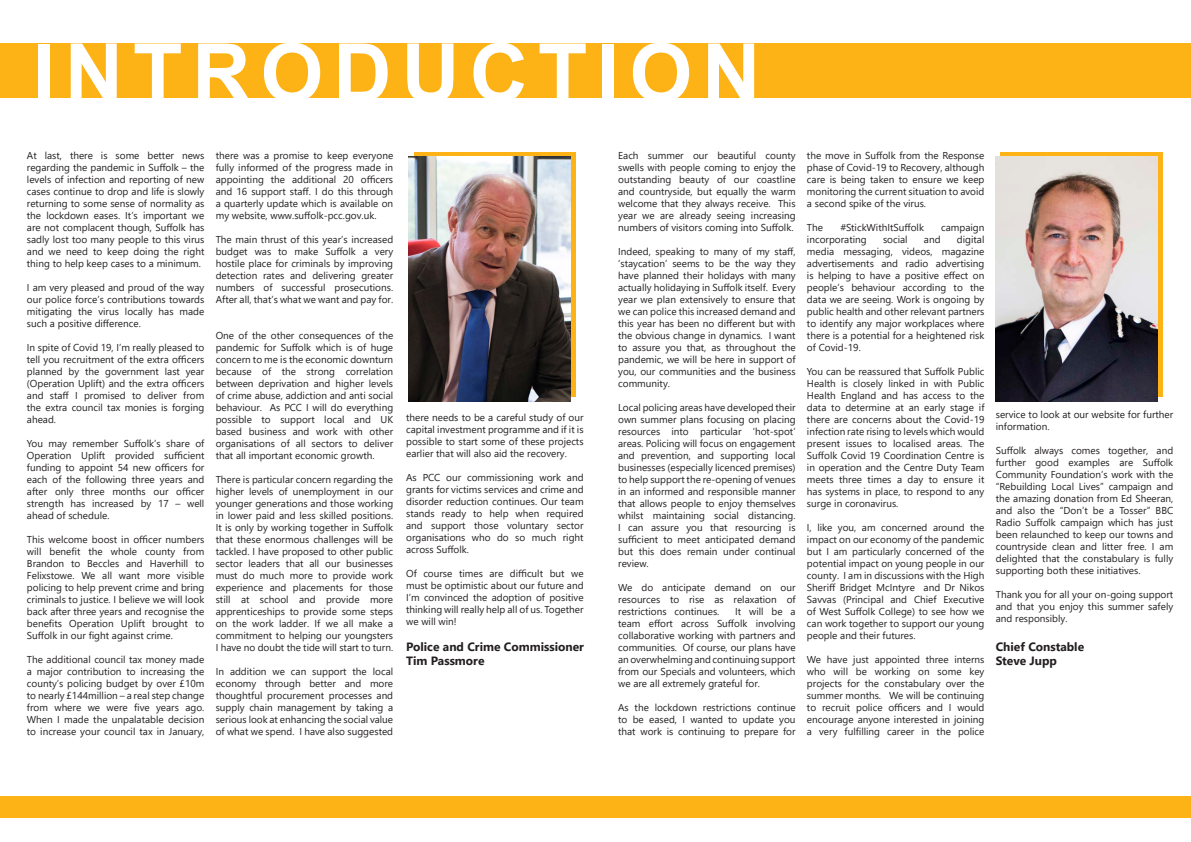
<style>
.page{position:relative;width:1191px;height:842px;background:#fff}
.page>*{position:absolute;margin:0;border:0;box-sizing:border-box;transform-origin:0 0}
.t1{font:700 81px "Arial";letter-spacing:.12em;color:#fff}
.t2{font:700 12px "Segoe UI";color:#231f20}
.t3{font:10px/12px "Segoe UI";color:#231f20;text-align:justify}
</style>
<div class="page">
<div style="left:0;top:43px;width:1191px;height:55px;background:#fdb316"></div>
<svg style="left:1000px;top:152px;width:162px;height:244px;background:#f1b537"></svg>
<img style="left:995px;top:157px;width:162px;height:244px">
<div style="left:0;top:796px;width:1191px;height:21px;background:#fdb316"></div>
<div style="left:414px;top:152px;width:161px;height:244px;background:#fdb316"></div>
<img style="left:409px;top:157px;width:162px;height:244px">
<p class="t1" style="left:32px;top:16px;width:729px">INTRODUCTION</p>
<p class="t3" style="left:27px;top:148px;width:179px">At last, there is some better news regarding the pandemic in Suffolk – the levels of infection and reporting of new cases continue to drop and life is slowly returning to some sense of normality as the lockdown eases. It’s important we are not complacent though, Suffolk has sadly lost too many people to this virus and we need to keep doing the right thing to help keep cases to a minimum.</p>
<p class="t3" style="left:27px;top:280px;width:179px">I am very pleased and proud of the way our police force’s contributions towards mitigating the virus locally has made such a positive difference.</p>
<p class="t3" style="left:27px;top:340px;width:179px">In spite of Covid 19, I’m really pleased to tell you recruitment of the extra officers planned by the government last year (Operation Uplift) and the extra officers and staff I promised to deliver from the extra council tax monies is forging ahead.</p>
<p class="t3" style="left:27px;top:436px;width:179px">You may remember Suffolk’s share of Operation Uplift provided sufficient funding to appoint 54 new officers for each of the following three years and after only three months our officer strength has increased by 17 – well ahead of schedule.</p>
<p class="t3" style="left:27px;top:532px;width:179px">This welcome boost in officer numbers will benefit the whole county from Brandon to Beccles and Haverhill to Felixstowe. We all want more visible policing to help prevent crime and bring criminals to justice. I believe we will look back after three years and recognise the benefits Operation Uplift brought to Suffolk in our fight against crime.</p>
<p class="t3" style="left:27px;top:652px;width:179px">The additional council tax money made a major contribution to increasing the county’s policing budget by over £10m to nearly £144million – a real step change from where we were five years ago.<br>When I made the unpalatable decision to increase your council tax in January,</p>
<p class="t3" style="left:216px;top:148px;width:179px">there was a promise to keep everyone fully informed of the progress made in appointing the additional 20 officers and 16 support staff. I do this through a quarterly update which is available on my website, www.suffolk-pcc.gov.uk.</p>
<p class="t3" style="left:216px;top:232px;width:179px">The main thrust of this year’s increased budget was to make Suffolk a very hostile place for criminals by improving detection rates and delivering greater numbers of successful prosecutions.<br>After all, that’s what we want and pay for.</p>
<p class="t3" style="left:216px;top:328px;width:179px">One of the other consequences of the pandemic for Suffolk which is of huge concern to me is the economic downturn because of the strong correlation between deprivation and higher levels of crime abuse, addiction and anti social behaviour. As PCC I will do everything possible to support local and UK based business and work with other organisations of all sectors to deliver that all important economic growth.</p>
<p class="t3" style="left:216px;top:472px;width:179px">There is particular concern regarding the higher levels of unemployment in our younger generations and those working in lower paid and less skilled positions.<br>It is only by working together in Suffolk that these enormous challenges will be tackled. I have proposed to other public sector leaders that all our businesses must do much more to provide work experience and placements for those still at school and provide more apprenticeships to provide some steps on the work ladder. If we all make a commitment to helping our youngsters I have no doubt the tide will start to turn.</p>
<p class="t3" style="left:216px;top:664px;width:179px">In addition we can support the local economy through better and more thoughtful procurement processes and supply chain management by taking a serious look at enhancing the social value of what we spend. I have also suggested</p>
<p class="t3" style="left:406px;top:411px;width:179px">there needs to be a careful study of our capital investment programme and if it is possible to start some of these projects earlier that will also aid the recovery.</p>
<p class="t3" style="left:406px;top:471px;width:179px">As PCC our commissioning work and grants for victims services and crime and disorder reduction continues. Our team stands ready to help when required and support those voluntary sector organisations who do so much right across Suffolk.</p>
<p class="t3" style="left:406px;top:567px;width:179px">Of course times are difficult but we must be optimistic about our future and I’m convinced the adoption of positive thinking will really help all of us. Together we will win!</p>
<p class="t2" style="left:406px;top:635px;width:179px">Police and Crime Commissioner</p>
<p class="t2" style="left:406px;top:650px;width:80px">Tim Passmore</p>
<p class="t3" style="left:618px;top:148px;width:179px">Each summer our beautiful county swells with people coming to enjoy the outstanding beauty of our coastline and countryside, but equally the warm welcome that they always receive. This year we are already seeing increasing numbers of visitors coming into Suffolk.</p>
<p class="t3" style="left:618px;top:244px;width:179px">Indeed, speaking to many of my staff, ‘staycation’ seems to be the way they have planned their holidays with many actually holidaying in Suffolk itself. Every year we plan extensively to ensure that we can police this increased demand and this year has been no different but with the obvious change in dynamics. I want to assure you that, as throughout the pandemic, we will be here in support of you, our communities and the business community.</p>
<p class="t3" style="left:618px;top:400px;width:179px">Local policing areas have developed their own summer plans focusing on placing resources into particular ‘hot-spot’ areas. Policing will focus on engagement and prevention, and supporting local businesses (especially licenced premises) to help support the re-opening of venues in an informed and responsible manner that allows people to enjoy themselves whilst maintaining social distancing.<br>I can assure you that resourcing is sufficient to meet anticipated demand but this does remain under continual review.</p>
<p class="t3" style="left:618px;top:580px;width:179px">We do anticipate demand on our resources to rise as relaxation of restrictions continues.</p>
<p class="t3" style="left:618px;top:604px;width:179px;text-indent:117px">It will be a team effort across Suffolk involving collaborative working with partners and communities. Of course, our plans have an overwhelming and continuing support from our Specials and volunteers, which we are all extremely grateful for.</p>
<p class="t3" style="left:618px;top:700px;width:179px">As the lockdown restrictions continue to be eased, I wanted to update you that work is continuing to prepare for</p>
<p class="t3" style="left:807px;top:148px;width:179px">the move in Suffolk from the Response phase of Covid-19 to Recovery, although care is being taken to ensure we keep monitoring the current situation to avoid a second spike of the virus.</p>
<p class="t3" style="left:807px;top:220px;width:18px">The</p>
<p class="t3" style="left:840px;top:220px;width:85px">#StickWithItSuffolk</p>
<p class="t3" style="left:941px;top:220px;width:45px">campaign</p>
<p class="t3" style="left:807px;top:232px;width:61px">incorporating</p>
<p class="t3" style="left:883px;top:232px;width:26px">social</p>
<p class="t3" style="left:924px;top:232px;width:18px">and</p>
<p class="t3" style="left:807px;top:232px;width:179px;text-indent:150px">digital media messaging, videos, magazine advertisements and radio advertising is helping to have a positive effect on people’s behaviour according to the data we are seeing. Work is ongoing by public health and other relevant partners to identify any major workplaces where there is a potential for a heightened risk of Covid-19.</p>
<p class="t3" style="left:807px;top:364px;width:179px">You can be reassured that Suffolk Public Health is closely linked in with Public Health England and has access to the data to determine at an early stage if there are concerns about the Covid-19 infection rate rising to levels which would present issues to localised areas. The Suffolk Covid 19 Coordination Centre is in operation and the Centre Duty Team meets three times a day to ensure it has systems in place, to respond to any surge in coronavirus.</p>
<p class="t3" style="left:807px;top:520px;width:179px">I, like you, am concerned around the impact on our economy of the pandemic but I am particularly concerned of the potential impact on young people in our county. I am in discussions with the High Sheriff Bridget McIntyre and Dr Nikos Savvas (Principal and Chief Executive of West Suffolk College) to see how we can work together to support our young people and their futures.</p>
<p class="t3" style="left:807px;top:652px;width:179px">We have just appointed three interns who will be working on some key projects for the constabulary over the summer months. We will be continuing to recruit police officers and I would encourage anyone interested in joining a very fulfilling career in the police</p>
<p class="t3" style="left:995px;top:407px;width:179px">service to look at our website for further information.</p>
<p class="t3" style="left:995px;top:443px;width:179px">Suffolk always comes together, and further good examples are Suffolk Community Foundation’s work with the “Rebuilding Local Lives” campaign and the amazing donation from Ed Sheeran, and also the “Don’t be a Tosser” BBC Radio Suffolk campaign which has just been relaunched to keep our towns and countryside clean and litter free. I am delighted that the constabulary is fully supporting both these initiatives.</p>
<p class="t3" style="left:995px;top:587px;width:179px">Thank you for all your on-going support and that you enjoy this summer safely and responsibly.</p>
<p class="t2" style="left:995px;top:635px;width:90px">Chief Constable</p>
<p class="t2" style="left:995px;top:650px;width:63px">Steve Jupp</p>
</div>
